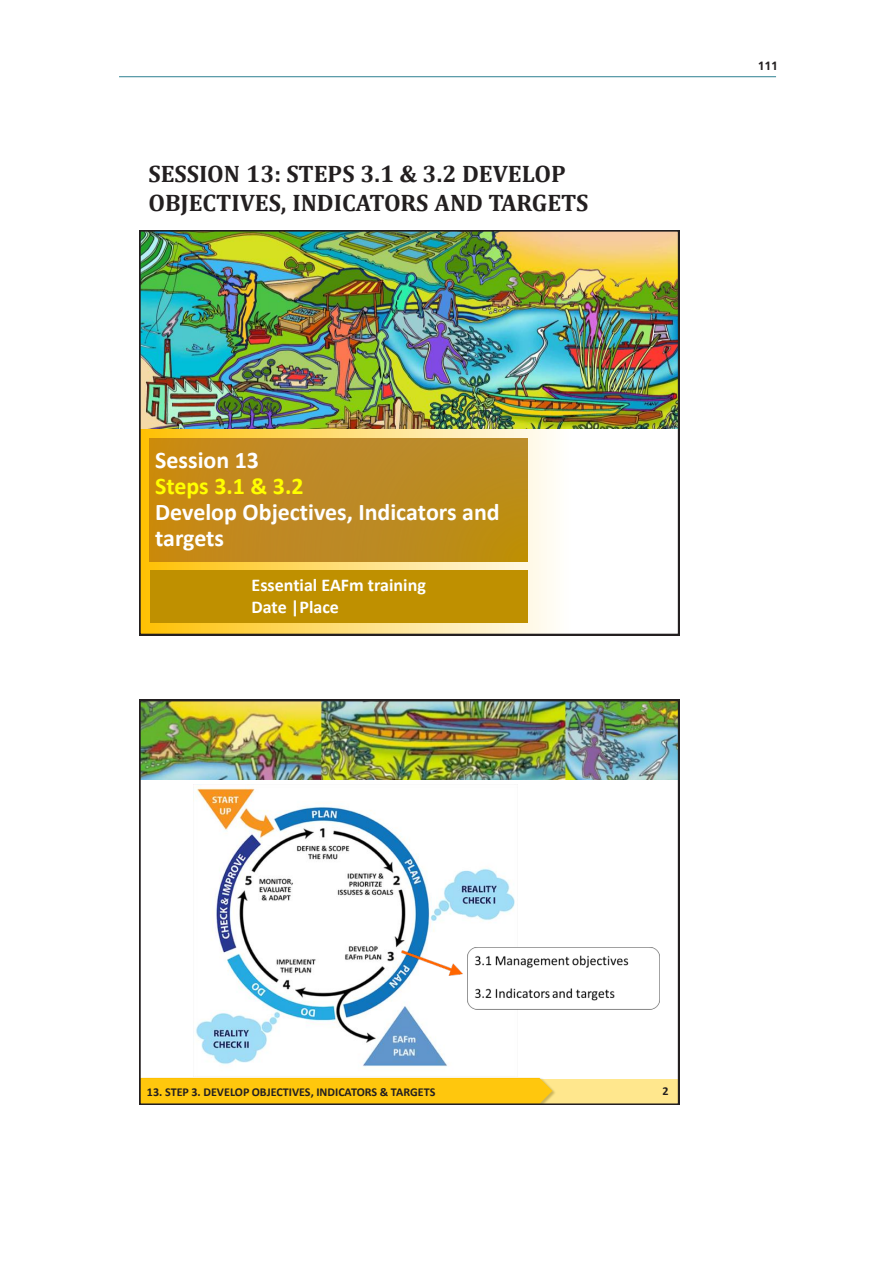
<style>
.page{position:relative;width:893px;height:1263px;background:#fff}
.page>*{position:absolute;margin:0;border:0;box-sizing:border-box;transform-origin:0 0}
.t1{font:700 24px/28.8px "Cambria";color:#231f20}
.t2{font:700 24px/26px "Calibri";color:#fff}
.t3{font:700 18px/21.6px "Calibri";color:#fff}
.t4{font:700 12px "Calibri";color:#231f20}
.t5{font:700 12px "Frutiger LT Std";color:#231f20}
.s1{color:#ff0}
</style>
<div class="page">
<hr style="left:119px;top:76px;width:657px;height:1px;background:#2e8191">
<img style="left:139px;top:230px;width:540px;height:405px">
<img style="left:139px;top:700px;width:540px;height:405px">
<p class="t1" style="left:148px;top:159px;width:442px">SESSION 13: STEPS 3.1 &amp; 3.2 DEVELOP<br>OBJECTIVES, INDICATORS AND TARGETS</p>
<p class="t2" style="left:155px;top:447px;width:346px">Session 13<br><span class="s1">Steps 3.1 &amp; 3.2<br></span>Develop Objectives, Indicators and targets</p>
<p class="t3" style="left:252px;top:575px;width:176px">Essential EAFm training<br>Date |Place</p>
<p class="t5" style="left:758px;top:59px;width:22px">111</p>
<p class="t4" style="left:147px;top:1084px;width:290px">13. STEP 3. DEVELOP OBJECTIVES, INDICATORS &amp; TARGETS</p>
<p class="t4" style="left:662px;top:1083px;width:8px">2</p>
</div>
